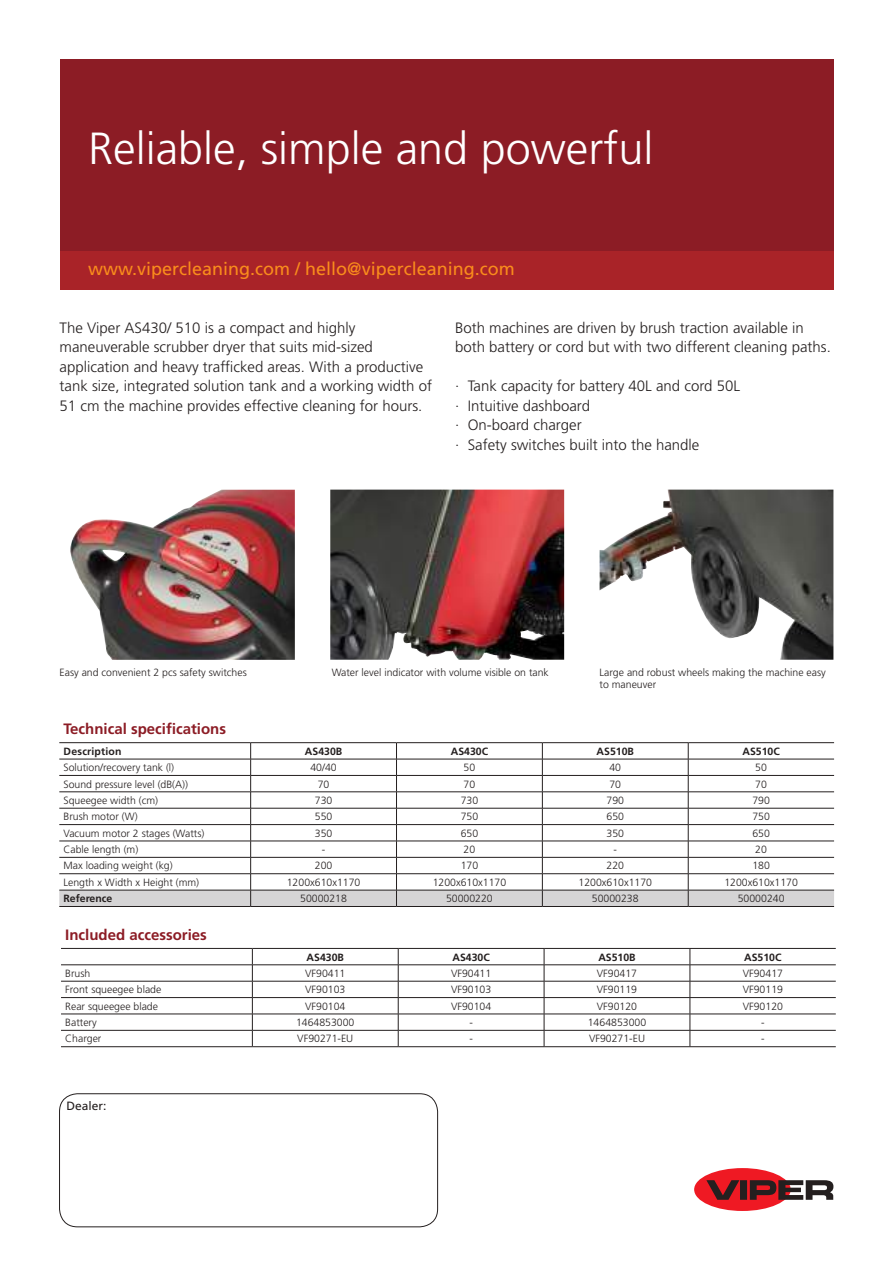
<style>
.page{position:relative;width:893px;height:1263px;background:#fff}
.page>*{position:absolute;margin:0;border:0;box-sizing:border-box;transform-origin:0 0}
.t1{font:300 45px "Frutiger LT Std";color:#fff}
.t2{font:18px "Frutiger LT Std";color:#f98c1c}
.t3{font:300 15px/19.5px "Frutiger LT Std";color:#241f1f}
.t4{font:700 15px "Frutiger LT Std";color:#8c1c25}
.t5{font:12px "Frutiger LT Std";color:#241f1f}
.t6{font:300 10.5px/12px "Frutiger LT Std";color:#241f1f}
.t7{font:700 10.5px "Frutiger LT Std";color:#241f1f}
.t8{font:700 10.5px "Frutiger LT Std";letter-spacing:.02em;color:#241f1f}
</style>
<div class="page">
<div style="left:60px;top:251px;width:773px;height:38px;background:#a92328"></div>
<div style="left:60px;top:60px;width:773px;height:191px;background:#8c1c25"></div>
<hr style="left:59px;top:742px;width:192px;height:1px;background:#241f1f">
<hr style="left:251px;top:742px;width:145px;height:1px;background:#241f1f">
<hr style="left:396px;top:742px;width:146px;height:1px;background:#241f1f">
<hr style="left:542px;top:742px;width:146px;height:1px;background:#241f1f">
<hr style="left:688px;top:742px;width:146px;height:1px;background:#241f1f">
<hr style="left:59px;top:906px;width:192px;height:1px;background:#241f1f">
<hr style="left:251px;top:906px;width:145px;height:1px;background:#241f1f">
<hr style="left:396px;top:906px;width:146px;height:1px;background:#241f1f">
<hr style="left:542px;top:906px;width:146px;height:1px;background:#241f1f">
<hr style="left:688px;top:906px;width:146px;height:1px;background:#241f1f">
<svg style="left:59px;top:743px;width:775px;height:163px"></svg>
<hr style="left:61px;top:981px;width:191px;height:1px;background:#241f1f">
<hr style="left:252px;top:981px;width:146px;height:1px;background:#241f1f">
<hr style="left:398px;top:981px;width:146px;height:1px;background:#241f1f">
<hr style="left:544px;top:981px;width:146px;height:1px;background:#241f1f">
<hr style="left:690px;top:981px;width:146px;height:1px;background:#241f1f">
<hr style="left:61px;top:997px;width:191px;height:1px;background:#241f1f">
<hr style="left:252px;top:997px;width:146px;height:1px;background:#241f1f">
<hr style="left:398px;top:997px;width:146px;height:1px;background:#241f1f">
<hr style="left:544px;top:997px;width:146px;height:1px;background:#241f1f">
<hr style="left:690px;top:997px;width:146px;height:1px;background:#241f1f">
<hr style="left:61px;top:1014px;width:191px;height:1px;background:#241f1f">
<hr style="left:252px;top:1014px;width:146px;height:1px;background:#241f1f">
<hr style="left:398px;top:1014px;width:146px;height:1px;background:#241f1f">
<hr style="left:544px;top:1014px;width:146px;height:1px;background:#241f1f">
<hr style="left:690px;top:1014px;width:146px;height:1px;background:#241f1f">
<hr style="left:61px;top:1030px;width:191px;height:1px;background:#241f1f">
<hr style="left:252px;top:1030px;width:146px;height:1px;background:#241f1f">
<hr style="left:398px;top:1030px;width:146px;height:1px;background:#241f1f">
<hr style="left:544px;top:1030px;width:146px;height:1px;background:#241f1f">
<hr style="left:690px;top:1030px;width:146px;height:1px;background:#241f1f">
<hr style="left:61px;top:1046px;width:191px;height:1px;background:#241f1f">
<hr style="left:252px;top:1046px;width:146px;height:1px;background:#241f1f">
<hr style="left:398px;top:1046px;width:146px;height:1px;background:#241f1f">
<hr style="left:544px;top:1046px;width:146px;height:1px;background:#241f1f">
<hr style="left:690px;top:1046px;width:146px;height:1px;background:#241f1f">
<svg style="left:690px;top:949px;width:1px;height:97px"></svg>
<hr style="left:61px;top:948px;width:191px;height:1px;background:#241f1f">
<hr style="left:252px;top:948px;width:146px;height:1px;background:#241f1f">
<svg style="left:252px;top:949px;width:1px;height:97px"></svg>
<hr style="left:398px;top:948px;width:146px;height:1px;background:#241f1f">
<svg style="left:398px;top:949px;width:1px;height:97px"></svg>
<hr style="left:544px;top:948px;width:146px;height:1px;background:#241f1f">
<svg style="left:544px;top:949px;width:1px;height:97px"></svg>
<hr style="left:690px;top:948px;width:146px;height:1px;background:#241f1f">
<hr style="left:61px;top:964px;width:191px;height:1px;background:#241f1f">
<hr style="left:252px;top:964px;width:146px;height:1px;background:#241f1f">
<hr style="left:398px;top:964px;width:146px;height:1px;background:#241f1f">
<hr style="left:544px;top:964px;width:146px;height:1px;background:#241f1f">
<hr style="left:690px;top:964px;width:146px;height:1px;background:#241f1f">
<img style="left:70px;top:490px;width:225px;height:170px">
<img style="left:330px;top:490px;width:234px;height:170px">
<div style="left:59px;top:1093px;width:379px;height:134px;border:1px solid #241f1f;border-radius:18px"></div>
<img style="left:600px;top:490px;width:233px;height:170px">
<div style="left:694px;top:1168px;width:97px;height:43px;background:#ef1923;border-radius:50%"></div>
<svg style="left:706px;top:1180px;width:127px;height:20px"></svg>
<h1 class="t1" style="left:88px;top:123px;width:567px">Reliable, simple and powerful</h1>
<h2 class="t2" style="left:88px;top:258px;width:428px">www.vipercleaning.com / hello@vipercleaning.com</h2>
<p class="t3" style="left:60px;top:318px;width:374px">The Viper AS430/ 510 is a compact and highly maneuverable scrubber dryer that suits mid-sized application and heavy trafficked areas. With a productive tank size, integrated solution tank and a working width of 51 cm the machine provides effective cleaning for hours.</p>
<h3 class="t3" style="left:455px;top:318px;width:377px">Both machines are driven by brush traction available in both battery or cord but with two different cleaning paths.</h3>
<h3 class="t3" style="left:455px;top:376px;width:286px">· Tank capacity for battery 40L and cord 50L · Intuitive dashboard<br>· On-board charger<br>· Safety switches built into the handle</h3>
<p class="t6" style="left:60px;top:667px;width:189px">Easy and convenient 2 pcs safety switches</p>
<p class="t6" style="left:332px;top:667px;width:219px">Water level indicator with volume visible on tank</p>
<p class="t6" style="left:600px;top:667px;width:228px">Large and robust wheels making the machine easy to maneuver</p>
<h3 class="t4" style="left:64px;top:720px;width:164px">Technical specifications</h3>
<p class="t8" style="left:64px;top:745px;width:59px">Description</p>
<p class="t7" style="left:305px;top:745px;width:39px">AS430B</p>
<p class="t7" style="left:451px;top:745px;width:39px">AS430C</p>
<p class="t7" style="left:597px;top:745px;width:39px">AS510B</p>
<p class="t7" style="left:742px;top:745px;width:39px">AS510C</p>
<p class="t6" style="left:64px;top:762px;width:112px">Solution/recovery tank (l)</p>
<p class="t6" style="left:310px;top:762px;width:28px">40/40</p>
<p class="t6" style="left:464px;top:762px;width:13px">50</p>
<p class="t6" style="left:609px;top:762px;width:13px">40</p>
<p class="t6" style="left:755px;top:762px;width:13px">50</p>
<p class="t6" style="left:64px;top:778px;width:126px">Sound pressure level (dB(A))</p>
<p class="t6" style="left:318px;top:778px;width:13px">70</p>
<p class="t6" style="left:464px;top:778px;width:13px">70</p>
<p class="t6" style="left:609px;top:778px;width:13px">70</p>
<p class="t6" style="left:755px;top:778px;width:13px">70</p>
<p class="t6" style="left:64px;top:794px;width:96px">Squeegee width (cm)</p>
<p class="t6" style="left:315px;top:794px;width:19px">730</p>
<p class="t6" style="left:461px;top:794px;width:19px">730</p>
<p class="t6" style="left:606px;top:794px;width:19px">790</p>
<p class="t6" style="left:752px;top:794px;width:19px">790</p>
<p class="t6" style="left:64px;top:811px;width:76px">Brush motor (W)</p>
<p class="t6" style="left:315px;top:811px;width:19px">550</p>
<p class="t6" style="left:461px;top:811px;width:19px">750</p>
<p class="t6" style="left:606px;top:811px;width:19px">650</p>
<p class="t6" style="left:752px;top:811px;width:19px">750</p>
<p class="t6" style="left:64px;top:827px;width:142px">Vacuum motor 2 stages (Watts)</p>
<p class="t6" style="left:315px;top:827px;width:19px">350</p>
<p class="t6" style="left:461px;top:827px;width:19px">650</p>
<p class="t6" style="left:606px;top:827px;width:19px">350</p>
<p class="t6" style="left:752px;top:827px;width:19px">650</p>
<p class="t6" style="left:64px;top:844px;width:76px">Cable length (m)</p>
<p class="t6" style="left:322px;top:844px;width:5px">-</p>
<p class="t6" style="left:464px;top:844px;width:13px">20</p>
<p class="t6" style="left:614px;top:844px;width:5px">-</p>
<p class="t6" style="left:755px;top:844px;width:13px">20</p>
<p class="t6" style="left:64px;top:860px;width:111px">Max loading weight (kg)</p>
<p class="t6" style="left:315px;top:860px;width:19px">200</p>
<p class="t6" style="left:461px;top:860px;width:19px">170</p>
<p class="t6" style="left:606px;top:860px;width:19px">220</p>
<p class="t6" style="left:752px;top:860px;width:19px">180</p>
<p class="t6" style="left:64px;top:876px;width:137px">Length x Width x Height (mm)</p>
<p class="t6" style="left:287px;top:876px;width:75px">1200x610x1170</p>
<p class="t6" style="left:433px;top:876px;width:75px">1200x610x1170</p>
<p class="t6" style="left:578px;top:876px;width:75px">1200x610x1170</p>
<p class="t6" style="left:724px;top:876px;width:75px">1200x610x1170</p>
<p class="t7" style="left:64px;top:892px;width:50px">Reference</p>
<p class="t6" style="left:300px;top:893px;width:48px">50000218</p>
<p class="t6" style="left:446px;top:893px;width:48px">50000220</p>
<p class="t6" style="left:592px;top:893px;width:48px">50000238</p>
<p class="t6" style="left:738px;top:893px;width:48px">50000240</p>
<h3 class="t4" style="left:65px;top:926px;width:143px">Included accessories</h3>
<p class="t7" style="left:307px;top:951px;width:39px">AS430B</p>
<p class="t7" style="left:452px;top:951px;width:39px">AS430C</p>
<p class="t7" style="left:598px;top:951px;width:39px">AS510B</p>
<p class="t7" style="left:744px;top:951px;width:39px">AS510C</p>
<p class="t6" style="left:65px;top:967px;width:27px">Brush</p>
<p class="t6" style="left:305px;top:967px;width:42px">VF90411</p>
<p class="t6" style="left:451px;top:967px;width:42px">VF90411</p>
<p class="t6" style="left:597px;top:967px;width:42px">VF90417</p>
<p class="t6" style="left:743px;top:967px;width:42px">VF90417</p>
<p class="t6" style="left:65px;top:984px;width:98px">Front squeegee blade</p>
<p class="t6" style="left:305px;top:984px;width:42px">VF90103</p>
<p class="t6" style="left:451px;top:984px;width:42px">VF90103</p>
<p class="t6" style="left:597px;top:984px;width:42px">VF90119</p>
<p class="t6" style="left:743px;top:984px;width:42px">VF90119</p>
<p class="t6" style="left:65px;top:1000px;width:94px">Rear squeegee blade</p>
<p class="t6" style="left:305px;top:1000px;width:42px">VF90104</p>
<p class="t6" style="left:451px;top:1000px;width:42px">VF90104</p>
<p class="t6" style="left:597px;top:1000px;width:42px">VF90120</p>
<p class="t6" style="left:743px;top:1000px;width:42px">VF90120</p>
<p class="t6" style="left:65px;top:1016px;width:33px">Battery</p>
<p class="t6" style="left:296px;top:1016px;width:60px">1464853000</p>
<p class="t6" style="left:469px;top:1016px;width:5px">-</p>
<p class="t6" style="left:588px;top:1016px;width:60px">1464853000</p>
<p class="t6" style="left:761px;top:1016px;width:5px">-</p>
<p class="t6" style="left:65px;top:1033px;width:38px">Charger</p>
<p class="t6" style="left:297px;top:1033px;width:58px">VF90271-EU</p>
<p class="t6" style="left:469px;top:1033px;width:5px">-</p>
<p class="t6" style="left:589px;top:1033px;width:58px">VF90271-EU</p>
<p class="t6" style="left:761px;top:1033px;width:5px">-</p>
<p class="t5" style="left:66px;top:1098px;width:42px">Dealer:</p>
</div>
